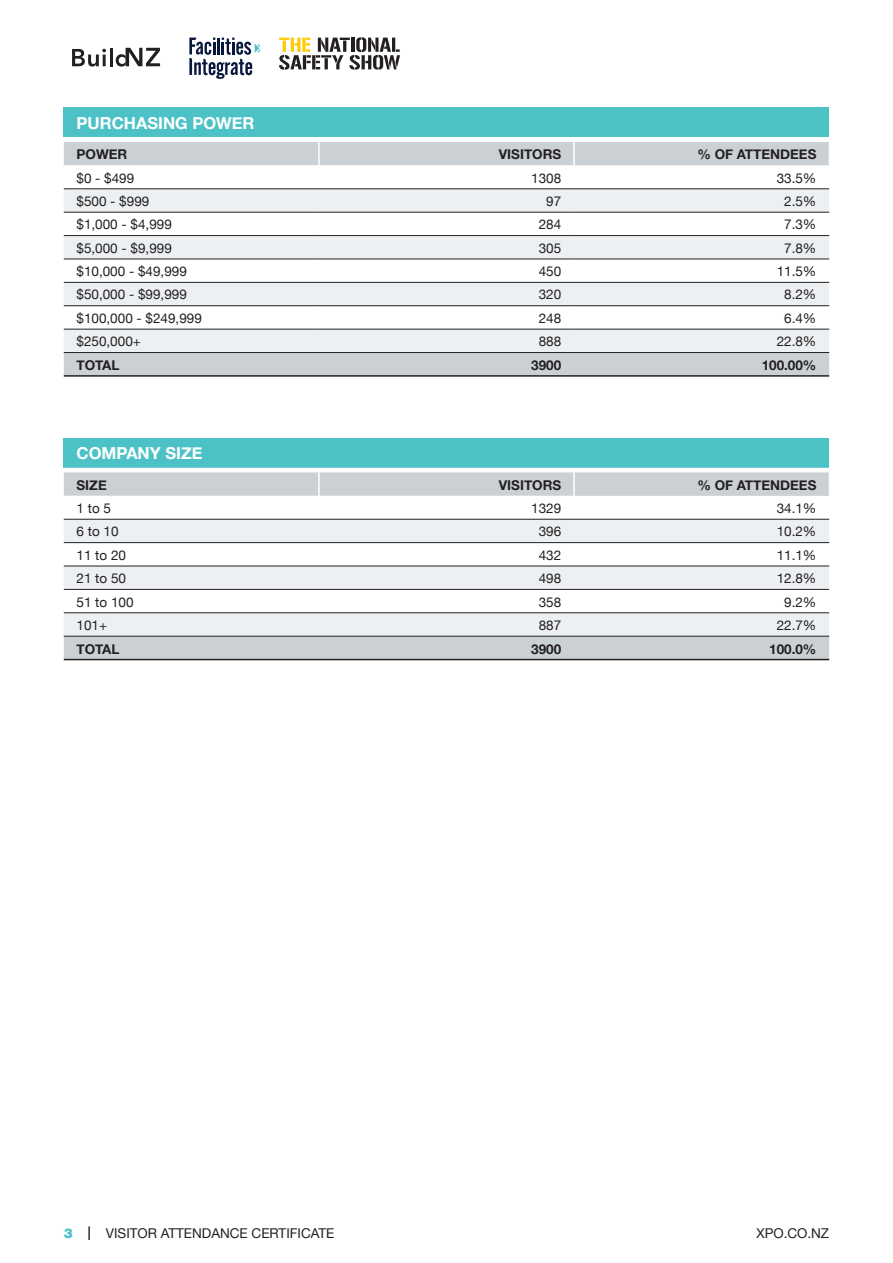
<style>
.page{position:relative;width:893px;height:1263px;background:#fff}
.page>*{position:absolute;margin:0;border:0;box-sizing:border-box;transform-origin:0 0}
.t1{font:700 16.5px "Helvetica Neue";color:#fff}
.t2{font:13.5px "Helvetica Neue";color:#231f20}
.t3{font:700 13.5px "Helvetica Neue";color:#231f20}
.s1{font-weight:900;color:#4dc2c6}
.s2{font-weight:700}
</style>
<div class="page">
<div style="left:64px;top:438px;width:765px;height:30px;background:#4dc2c6"></div>
<svg style="left:64px;top:520px;width:765px;height:116px;fill:#edf0f2"></svg>
<div style="left:64px;top:637px;width:765px;height:22px;background:#cad0d4"></div>
<hr style="left:64px;top:519px;width:255px;height:1px;background:#231f20">
<hr style="left:319px;top:519px;width:255px;height:1px;background:#231f20">
<hr style="left:574px;top:519px;width:255px;height:1px;background:#231f20">
<hr style="left:64px;top:542px;width:255px;height:1px;background:#231f20">
<hr style="left:319px;top:542px;width:255px;height:1px;background:#231f20">
<hr style="left:574px;top:542px;width:255px;height:1px;background:#231f20">
<hr style="left:64px;top:566px;width:255px;height:1px;background:#231f20">
<hr style="left:319px;top:566px;width:255px;height:1px;background:#231f20">
<hr style="left:574px;top:566px;width:255px;height:1px;background:#231f20">
<hr style="left:64px;top:589px;width:255px;height:1px;background:#231f20">
<hr style="left:319px;top:589px;width:255px;height:1px;background:#231f20">
<hr style="left:574px;top:589px;width:255px;height:1px;background:#231f20">
<hr style="left:64px;top:612px;width:255px;height:1px;background:#231f20">
<hr style="left:319px;top:612px;width:255px;height:1px;background:#231f20">
<hr style="left:574px;top:612px;width:255px;height:1px;background:#231f20">
<hr style="left:64px;top:636px;width:255px;height:1px;background:#231f20">
<hr style="left:319px;top:636px;width:255px;height:1px;background:#231f20">
<hr style="left:574px;top:636px;width:255px;height:1px;background:#231f20">
<hr style="left:64px;top:659px;width:255px;height:1px;background:#231f20">
<hr style="left:319px;top:659px;width:255px;height:1px;background:#231f20">
<hr style="left:574px;top:659px;width:255px;height:1px;background:#231f20">
<svg style="left:64px;top:472px;width:766px;height:47px"></svg>
<hr style="left:573px;top:472px;width:2px;height:24px;background:#fff">
<div style="left:64px;top:108px;width:765px;height:29px;background:#4dc2c6"></div>
<svg style="left:64px;top:189px;width:765px;height:163px;fill:#edf0f2"></svg>
<div style="left:64px;top:353px;width:765px;height:22px;background:#cad0d4"></div>
<hr style="left:64px;top:212px;width:255px;height:1px;background:#231f20">
<hr style="left:319px;top:212px;width:255px;height:1px;background:#231f20">
<hr style="left:574px;top:212px;width:255px;height:1px;background:#231f20">
<hr style="left:64px;top:235px;width:255px;height:1px;background:#231f20">
<hr style="left:319px;top:235px;width:255px;height:1px;background:#231f20">
<hr style="left:574px;top:235px;width:255px;height:1px;background:#231f20">
<hr style="left:64px;top:259px;width:255px;height:1px;background:#231f20">
<hr style="left:319px;top:259px;width:255px;height:1px;background:#231f20">
<hr style="left:574px;top:259px;width:255px;height:1px;background:#231f20">
<hr style="left:64px;top:282px;width:255px;height:1px;background:#231f20">
<hr style="left:319px;top:282px;width:255px;height:1px;background:#231f20">
<hr style="left:574px;top:282px;width:255px;height:1px;background:#231f20">
<hr style="left:64px;top:305px;width:255px;height:1px;background:#231f20">
<hr style="left:319px;top:305px;width:255px;height:1px;background:#231f20">
<hr style="left:574px;top:305px;width:255px;height:1px;background:#231f20">
<hr style="left:64px;top:329px;width:255px;height:1px;background:#231f20">
<hr style="left:319px;top:329px;width:255px;height:1px;background:#231f20">
<hr style="left:574px;top:329px;width:255px;height:1px;background:#231f20">
<hr style="left:64px;top:352px;width:255px;height:1px;background:#231f20">
<hr style="left:319px;top:352px;width:255px;height:1px;background:#231f20">
<hr style="left:574px;top:352px;width:255px;height:1px;background:#231f20">
<hr style="left:64px;top:375px;width:255px;height:2px;background:#231f20">
<hr style="left:319px;top:375px;width:255px;height:2px;background:#231f20">
<hr style="left:574px;top:375px;width:255px;height:2px;background:#231f20">
<svg style="left:64px;top:142px;width:766px;height:47px"></svg>
<hr style="left:573px;top:142px;width:2px;height:23px;background:#fff">
<svg style="left:189px;top:38px;width:71px;height:41px"></svg>
<svg style="left:72px;top:47px;width:89px;height:20px"></svg>
<svg style="left:279px;top:37px;width:121px;height:33px"></svg>
<p class="t1" style="left:77px;top:110px;width:179px">PURCHASING POWER</p>
<p class="t3" style="left:77px;top:144px;width:52px">POWER</p>
<p class="t3" style="left:499px;top:144px;width:64px">VISITORS</p>
<p class="t3" style="left:697px;top:144px;width:121px">% OF ATTENDEES</p>
<p class="t2" style="left:77px;top:168px;width:59px">$0 - $499</p>
<p class="t2" style="left:531px;top:168px;width:32px">1308</p>
<p class="t2" style="left:777px;top:168px;width:41px">33.5%</p>
<p class="t2" style="left:77px;top:191px;width:74px">$500 - $999</p>
<p class="t2" style="left:546px;top:191px;width:17px">97</p>
<p class="t2" style="left:784px;top:191px;width:34px">2.5%</p>
<p class="t2" style="left:77px;top:215px;width:97px">$1,000 - $4,999</p>
<p class="t2" style="left:539px;top:215px;width:24px">284</p>
<p class="t2" style="left:784px;top:215px;width:34px">7.3%</p>
<p class="t2" style="left:77px;top:238px;width:97px">$5,000 - $9,999</p>
<p class="t2" style="left:539px;top:238px;width:24px">305</p>
<p class="t2" style="left:784px;top:238px;width:34px">7.8%</p>
<p class="t2" style="left:77px;top:261px;width:112px">$10,000 - $49,999</p>
<p class="t2" style="left:539px;top:261px;width:24px">450</p>
<p class="t2" style="left:777px;top:261px;width:41px">11.5%</p>
<p class="t2" style="left:77px;top:285px;width:112px">$50,000 - $99,999</p>
<p class="t2" style="left:539px;top:285px;width:24px">320</p>
<p class="t2" style="left:784px;top:285px;width:34px">8.2%</p>
<p class="t2" style="left:77px;top:308px;width:127px">$100,000 - $249,999</p>
<p class="t2" style="left:539px;top:308px;width:24px">248</p>
<p class="t2" style="left:784px;top:308px;width:34px">6.4%</p>
<p class="t2" style="left:77px;top:332px;width:66px">$250,000+</p>
<p class="t2" style="left:539px;top:332px;width:24px">888</p>
<p class="t2" style="left:777px;top:332px;width:41px">22.8%</p>
<p class="t3" style="left:77px;top:354px;width:45px">TOTAL</p>
<p class="t3" style="left:531px;top:354px;width:32px">3900</p>
<p class="t3" style="left:762px;top:354px;width:56px">100.00%</p>
<p class="t1" style="left:77px;top:440px;width:127px">COMPANY SIZE</p>
<p class="t3" style="left:77px;top:474px;width:32px">SIZE</p>
<p class="t3" style="left:499px;top:474px;width:64px">VISITORS</p>
<p class="t3" style="left:697px;top:474px;width:121px">% OF ATTENDEES</p>
<p class="t2" style="left:77px;top:498px;width:36px">1 to 5</p>
<p class="t2" style="left:531px;top:498px;width:32px">1329</p>
<p class="t2" style="left:777px;top:498px;width:41px">34.1%</p>
<p class="t2" style="left:77px;top:522px;width:44px">6 to 10</p>
<p class="t2" style="left:539px;top:522px;width:24px">396</p>
<p class="t2" style="left:777px;top:522px;width:41px">10.2%</p>
<p class="t2" style="left:77px;top:545px;width:51px">11 to 20</p>
<p class="t2" style="left:539px;top:545px;width:24px">432</p>
<p class="t2" style="left:777px;top:545px;width:41px">11.1%</p>
<p class="t2" style="left:77px;top:569px;width:51px">21 to 50</p>
<p class="t2" style="left:539px;top:569px;width:24px">498</p>
<p class="t2" style="left:777px;top:569px;width:41px">12.8%</p>
<p class="t2" style="left:77px;top:592px;width:59px">51 to 100</p>
<p class="t2" style="left:539px;top:592px;width:24px">358</p>
<p class="t2" style="left:784px;top:592px;width:34px">9.2%</p>
<p class="t2" style="left:77px;top:615px;width:32px">101+</p>
<p class="t2" style="left:539px;top:615px;width:24px">887</p>
<p class="t2" style="left:777px;top:615px;width:41px">22.7%</p>
<p class="t3" style="left:77px;top:638px;width:45px">TOTAL</p>
<p class="t3" style="left:531px;top:638px;width:32px">3900</p>
<p class="t3" style="left:769px;top:638px;width:49px">100.0%</p>
<p class="t2" style="left:64px;top:1223px;width:272px"><span class="s1">3</span> <span class="s2">|</span> VISITOR ATTENDANCE CERTIFICATE</p>
<p class="t2" style="left:756px;top:1223px;width:74px">XPO.CO.NZ</p>
</div>
